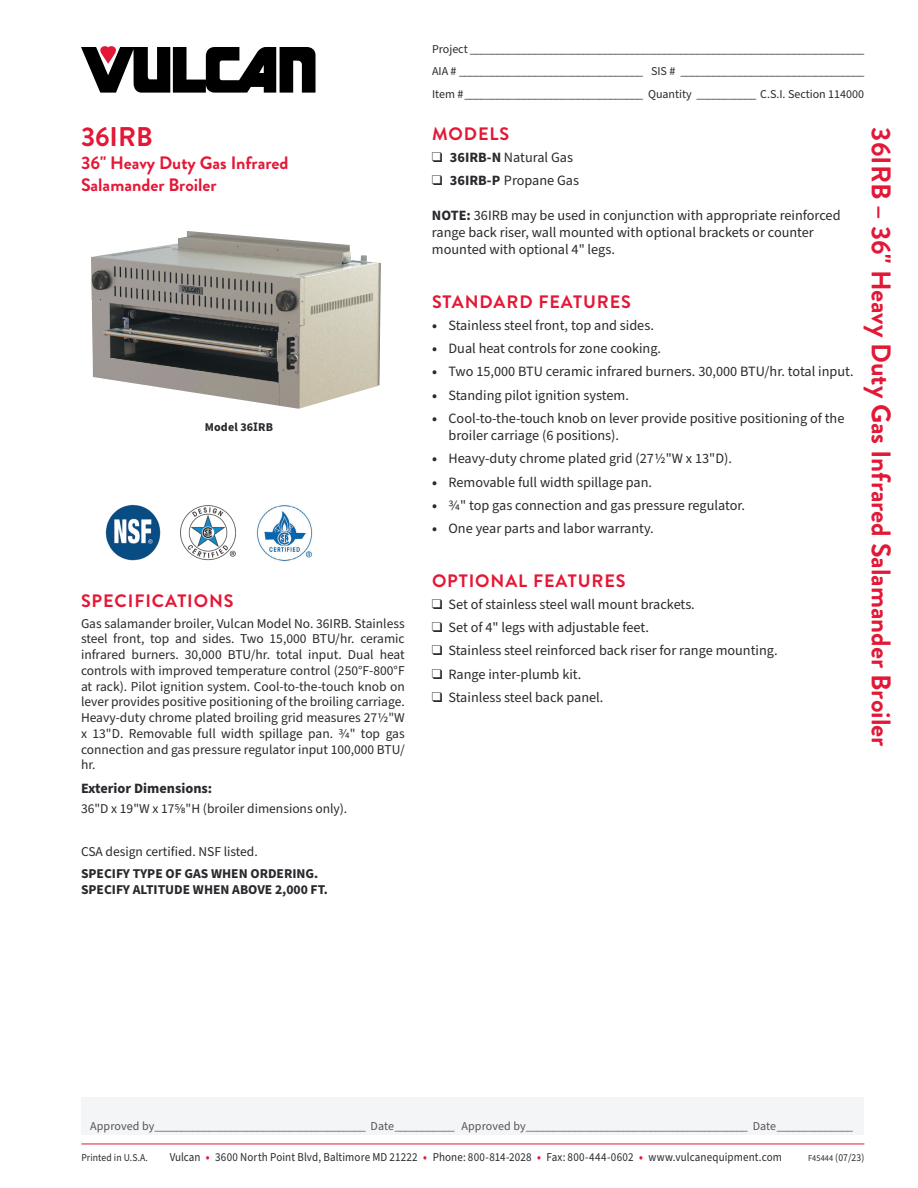
<style>
.page{position:relative;width:918px;height:1188px;background:#fff}
.page>*{position:absolute;margin:0;border:0;box-sizing:border-box;transform-origin:0 0}
.t1{font:700 27px "Brandon Grotesque";color:#e31837}
.t2{font:700 18px "Brandon Grotesque";letter-spacing:.05em;color:#e31837}
.t3{font:700 18px/22.5px "Brandon Grotesque";color:#e31837}
.t4{font:14.25px/17.2px "Source Sans Pro";color:#292a2e}
.t5{font:700 14.25px "Source Sans Pro";color:#292a2e}
.t6{font:13.5px/15.8px "Source Sans Pro";color:#292a2e}
.t7{font:700 13.5px/15.8px "Source Sans Pro";color:#292a2e}
.t8{font:12px/22.5px "Source Sans Pro";letter-spacing:.005em;color:#292a2e;text-align:justify}
.t9{font:12px "Source Sans Pro";letter-spacing:.005em;color:#575356}
.t10{font:12px "Source Sans Pro";letter-spacing:.005em;color:#292a2e;scale:.92 1}
.t11{font:700 12px "Source Sans Pro";letter-spacing:.015em;color:#292a2e}
.t12{font:10.5px "Source Sans Pro";letter-spacing:.01em;color:#292a2e;scale:.92 1}
.s1{font-family:"Rockwell Std";font-size:12.45px}
.s2{font-weight:700}
.s3{font-weight:700;color:#e31837}
.s4{font-size:9px}
</style>
<div class="page">
<svg style="left:81px;top:46px;width:235px;height:47px"></svg>
<div style="left:81px;top:1097px;width:783px;height:38px;background:#f4f5f6"></div>
<hr style="left:81px;top:1144px;width:783px;height:1px;background:#e31837">
<img style="left:91px;top:231px;width:290px;height:178px">
<img style="left:106px;top:505px;width:55px;height:55px">
<img style="left:256px;top:505px;width:57px;height:56px">
<img style="left:180px;top:505px;width:56px;height:56px">
<h1 class="t1" style="left:81px;top:118px;width:73px">36IRB</h1>
<p class="t3" style="left:81px;top:152px;width:209px">36" Heavy Duty Gas Infrared<br>Salamander Broiler</p>
<p class="t11" style="left:205px;top:419px;width:70px">Model 36<span class="s1">I</span>RB</p>
<p class="t2" style="left:81px;top:589px;width:154px">SPECIFICATIONS</p>
<p class="t6" style="left:81px;top:616px;width:325px">Gas salamander broiler, Vulcan Model No. 36IRB. Stainless steel front, top and sides. Two 15,000 BTU/hr. ceramic infrared burners. 30,000 BTU/hr. total input. Dual heat controls with improved temperature control (250°F-800°F at rack). Pilot ignition system. Cool-to-the-touch knob on lever provides positive positioning of the broiling carriage.<br>Heavy-duty chrome plated broiling grid measures 271/2"W x 13"D. Removable full width spillage pan. 3/4" top gas connection and gas pressure regulator input 100,000 BTU/ hr.</p>
<p class="t5" style="left:81px;top:778px;width:133px">Exterior Dimensions:</p>
<p class="t6" style="left:81px;top:801px;width:268px">36"D x 19"W x 175/8"H (broiler dimensions only).</p>
<p class="t6" style="left:81px;top:845px;width:178px">CSA design certified. NSF listed.</p>
<p class="t7" style="left:81px;top:866px;width:248px">SPECIFY TYPE OF GAS WHEN ORDERING.<br>SPECIFY ALTITUDE WHEN ABOVE 2,000 FT.</p>
<p class="t8" style="left:432px;top:38px;width:434px">Project _________________________________________________________________________ AIA # __________________________________ SIS # __________________________________ Item #_________________________________ Quantity ___________ C.S.I. Section 114000</p>
<p class="t2" style="left:432px;top:121px;width:79px">MODELS</p>
<p class="t4" style="left:432px;top:149px;width:142px">❑ <span class="s2">36IRB-N</span> Natural Gas</p>
<p class="t4" style="left:432px;top:172px;width:149px">❑ <span class="s2">36IRB-P</span> Propane Gas</p>
<p class="t4" style="left:432px;top:207px;width:410px"><span class="s2">NOTE:</span> 36IRB may be used in conjunction with appropriate reinforced range back riser, wall mounted with optional brackets or counter mounted with optional 4" legs.</p>
<p class="t2" style="left:432px;top:289px;width:200px">STANDARD FEATURES</p>
<p class="t4" style="left:432px;top:317px;width:223px"><span class="s2">•</span> Stainless steel front, top and sides.</p>
<p class="t4" style="left:432px;top:340px;width:231px"><span class="s2">•</span> Dual heat controls for zone cooking.</p>
<p class="t4" style="left:432px;top:363px;width:423px"><span class="s2">•</span> Two 15,000 BTU ceramic infrared burners. 30,000 BTU/hr. total input.</p>
<p class="t4" style="left:432px;top:387px;width:198px"><span class="s2">•</span> Standing pilot ignition system.</p>
<p class="t4" style="left:449px;top:410px;width:397px;text-indent:-17px"><span class="s2">•</span> Cool-to-the-touch knob on lever provide positive positioning of the broiler carriage (6 positions).</p>
<p class="t4" style="left:432px;top:450px;width:302px"><span class="s2">•</span> Heavy-duty chrome plated grid (271/2"W x 13"D).</p>
<p class="t4" style="left:432px;top:474px;width:222px"><span class="s2">•</span> Removable full width spillage pan.</p>
<p class="t4" style="left:432px;top:497px;width:315px"><span class="s2">•</span> 3/4" top gas connection and gas pressure regulator.</p>
<p class="t4" style="left:432px;top:520px;width:223px"><span class="s2">•</span> One year parts and labor warranty.</p>
<p class="t2" style="left:432px;top:568px;width:195px">OPTIONAL FEATURES</p>
<p class="t4" style="left:432px;top:596px;width:264px">❑ Set of stainless steel wall mount brackets.</p>
<p class="t4" style="left:432px;top:619px;width:218px">❑ Set of 4" legs with adjustable feet.</p>
<p class="t4" style="left:432px;top:642px;width:347px">❑ Stainless steel reinforced back riser for range mounting.</p>
<p class="t4" style="left:432px;top:666px;width:151px">❑ Range inter-plumb kit.</p>
<p class="t4" style="left:432px;top:689px;width:173px">❑ Stainless steel back panel.</p>
<h1 class="t1" style="left:900px;top:127px;width:621px;rotate:90deg">36IRB – 36" Heavy Duty Gas Infrared Salamander Broiler</h1>
<p class="t9" style="left:90px;top:1118px;width:764px">Approved by_______________________________________ Date___________ Approved by_________________________________________ Date______________</p>
<p class="t12" style="left:81px;top:1150px;width:74px">Printed in U.S.A.</p>
<p class="t10" style="left:170px;top:1149px;width:667px">Vulcan <span class="s3">•</span> 3600 North Point Blvd, Baltimore MD 21222 <span class="s3">•</span> Phone: 800-814-2028 <span class="s3">•</span> Fax: 800-444-0602 <span class="s3">•</span> www.vulcanequipment.com</p>
<p class="t12" style="left:808px;top:1150px;width:63px"><span class="s4">F45444</span> (07/23)</p>
</div>
